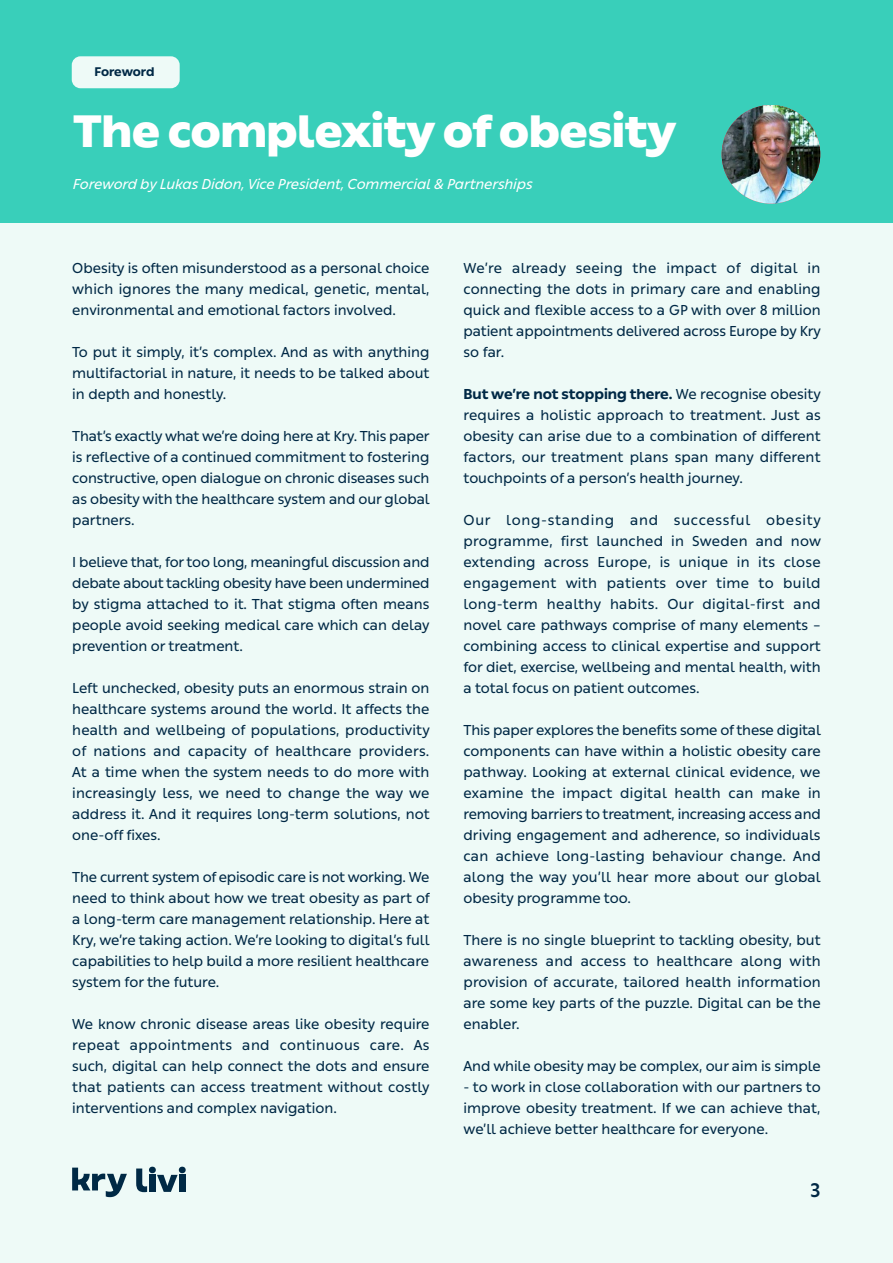
<style>
.page{position:relative;width:893px;height:1263px;background:#eefaf7}
.page>*{position:absolute;margin:0;border:0;box-sizing:border-box;transform-origin:0 0}
.t1{font:900 45px "You Sans";color:#fff}
.t2{font:500 19.5px "You Sans";color:#002845}
.t3{font:14.25px/21px "You Sans";color:#002845;text-align:justify}
.t4{font:italic 14.25px "You Sans";color:#fff}
.t5{font:700 12.45px "You Sans";letter-spacing:-.01em;color:#002845}
.s1{font-weight:700}
</style>
<div class="page">
<div style="left:0;top:0;width:893px;height:222px;background:#39cfba"></div>
<div style="left:149px;top:1167px;width:7px;height:6px;background:#002945;border-radius:50%"></div>
<div style="left:149px;top:1175px;width:6px;height:17px;background:#002945"></div>
<svg style="left:136px;top:1168px;width:11px;height:24px"></svg>
<svg style="left:157px;top:1175px;width:21px;height:17px"></svg>
<div style="left:179px;top:1175px;width:6px;height:17px;background:#002945"></div>
<div style="left:179px;top:1167px;width:7px;height:6px;background:#002945;border-radius:50%"></div>
<svg style="left:72px;top:1167px;width:55px;height:30px"></svg>
<img style="left:722px;top:105px;width:98px;height:99px;border-radius:49px">
<div style="left:72px;top:56px;width:108px;height:32px;background:#eefaf7;border-radius:9px"></div>
<p class="t5" style="left:94px;top:62px;width:62px">Foreword</p>
<h1 class="t1" style="left:73px;top:95px;width:605px">The complexity of obesity</h1>
<p class="t4" style="left:73px;top:173px;width:461px">Foreword by Lukas Didon, Vice President, Commercial &amp; Partnerships</p>
<p class="t3" style="left:72px;top:257px;width:359px">Obesity is often misunderstood as a personal choice which ignores the many medical, genetic, mental, environmental and emotional factors involved.</p>
<p class="t3" style="left:72px;top:341px;width:359px">To put it simply, it’s complex. And as with anything multifactorial in nature, it needs to be talked about in depth and honestly.</p>
<p class="t3" style="left:72px;top:425px;width:359px">That’s exactly what we’re doing here at Kry. This paper is reflective of a continued commitment to fostering constructive, open dialogue on chronic diseases such as obesity with the healthcare system and our global partners.</p>
<p class="t3" style="left:72px;top:551px;width:359px">I believe that, for too long, meaningful discussion and debate about tackling obesity have been undermined by stigma attached to it. That stigma often means people avoid seeking medical care which can delay prevention or treatment.</p>
<p class="t3" style="left:72px;top:677px;width:359px">Left unchecked, obesity puts an enormous strain on healthcare systems around the world. It affects the health and wellbeing of populations, productivity of nations and capacity of healthcare providers.<br>At a time when the system needs to do more with increasingly less, we need to change the way we address it. And it requires long-term solutions, not one-off fixes.</p>
<p class="t3" style="left:72px;top:866px;width:359px">The current system of episodic care is not working. We need to think about how we treat obesity as part of a long-term care management relationship. Here at Kry, we’re taking action. We’re looking to digital’s full capabilities to help build a more resilient healthcare system for the future.</p>
<p class="t3" style="left:72px;top:1013px;width:359px">We know chronic disease areas like obesity require repeat appointments and continuous care. As such, digital can help connect the dots and ensure that patients can access treatment without costly interventions and complex navigation.</p>
<p class="t3" style="left:463px;top:257px;width:359px">We’re already seeing the impact of digital in connecting the dots in primary care and enabling quick and flexible access to a GP with over 8 million patient appointments delivered across Europe by Kry so far.</p>
<p class="t3" style="left:463px;top:383px;width:359px"><span class="s1">But we’re not stopping there.</span> We recognise obesity requires a holistic approach to treatment. Just as obesity can arise due to a combination of different factors, our treatment plans span many different touchpoints of a person’s health journey.</p>
<p class="t3" style="left:463px;top:509px;width:359px">Our long-standing and successful obesity programme, first launched in Sweden and now extending across Europe, is unique in its close engagement with patients over time to build long-term healthy habits. Our digital-first and novel care pathways comprise of many elements – combining access to clinical expertise and support for diet, exercise, wellbeing and mental health, with a total focus on patient outcomes.</p>
<p class="t3" style="left:463px;top:719px;width:359px">This paper explores the benefits some of these digital components can have within a holistic obesity care pathway. Looking at external clinical evidence, we examine the impact digital health can make in removing barriers to treatment, increasing access and driving engagement and adherence, so individuals can achieve long-lasting behaviour change. And along the way you’ll hear more about our global obesity programme too.</p>
<p class="t3" style="left:463px;top:929px;width:359px">There is no single blueprint to tackling obesity, but awareness and access to healthcare along with provision of accurate, tailored health information are some key parts of the puzzle. Digital can be the enabler.</p>
<p class="t3" style="left:463px;top:1055px;width:359px">And while obesity may be complex, our aim is simple</p>
<p class="t3" style="left:463px;top:1076px;width:359px">- to work in close collaboration with our partners to improve obesity treatment. If we can achieve that, we’ll achieve better healthcare for everyone.</p>
<h2 class="t2" style="left:810px;top:1175px;width:12px">3</h2>
</div>
